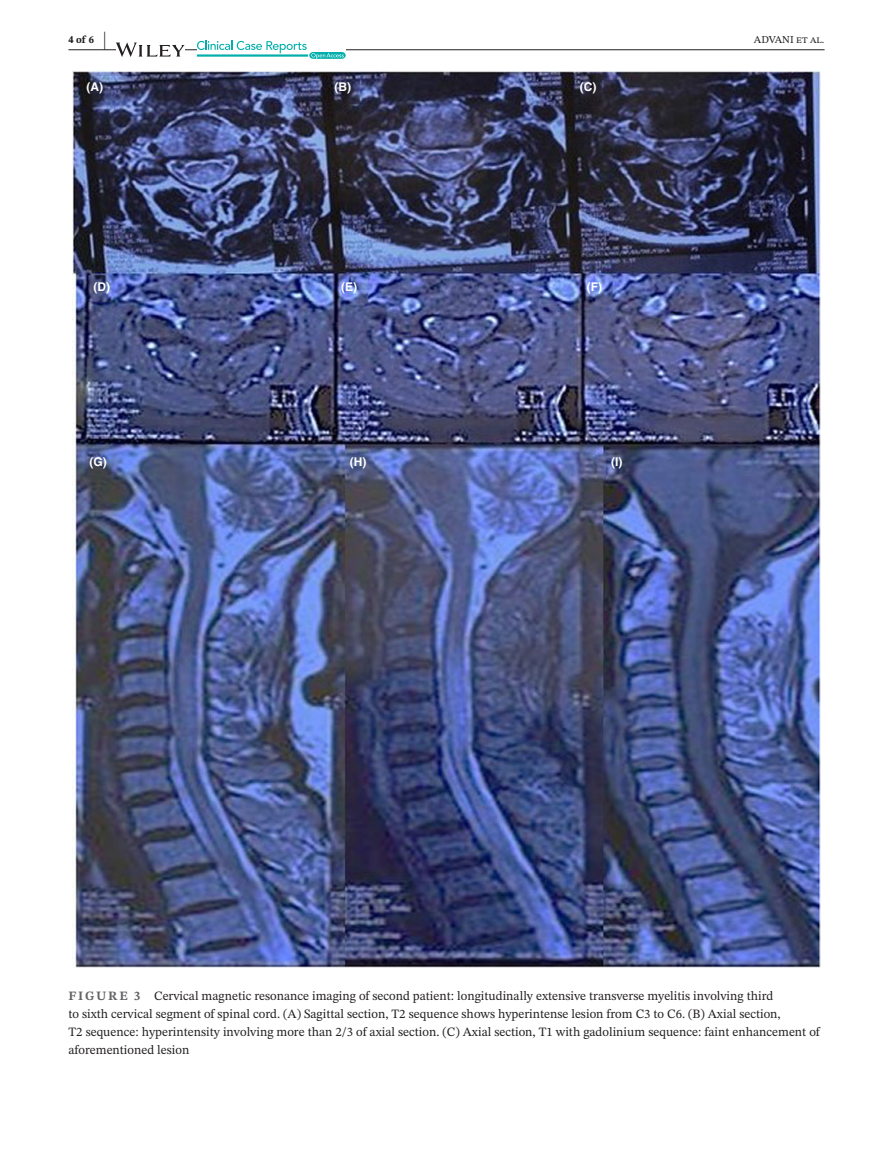
<style>
.page{position:relative;width:893px;height:1174px;background:#fff}
.page>*{position:absolute;margin:0;border:0;box-sizing:border-box;transform-origin:0 0}
.t1{font:12.75px/18px "STIX Two Text";color:#231f20}
.t2{font:700 12px "Helvetica";color:#fff}
.t3{font:10.5px "STIX Two Text";color:#231f20}
.t4{font:700 10.5px "STIX Two Text";color:#231f20}
.s1{font-size:21px}
.s2{font-weight:700;color:#636366}
</style>
<div class="page">
<hr style="left:68px;top:49px;width:756px;height:1px;background:#231f20">
<svg style="left:116px;top:43px;width:69px;height:14px"></svg>
<svg style="left:197px;top:41px;width:149px;height:18px"></svg>
<img style="left:72px;top:70px;width:749px;height:897px">
<p class="t4" style="left:68px;top:32px;width:39px">4 of 6 <span class="s1">|</span></p>
<p class="t3" style="left:754px;top:32px;width:72px">ADVANI et al.</p>
<p class="t2" style="left:87px;top:79px;width:18px">(A)</p>
<p class="t2" style="left:334px;top:79px;width:18px">(B)</p>
<p class="t2" style="left:580px;top:79px;width:18px">(C)</p>
<p class="t2" style="left:93px;top:279px;width:18px">(D)</p>
<p class="t2" style="left:341px;top:279px;width:17px">(E)</p>
<p class="t2" style="left:587px;top:279px;width:17px">(F)</p>
<p class="t2" style="left:90px;top:454px;width:19px">(G)</p>
<p class="t2" style="left:350px;top:454px;width:18px">(H)</p>
<p class="t2" style="left:611px;top:454px;width:13px">(I)</p>
<p class="t1" style="left:68px;top:986px;width:753px"><span class="s2">FIGURE 3</span> Cervical magnetic resonance imaging of second patient: longitudinally extensive transverse myelitis involving third<br>to sixth cervical segment of spinal cord. (A) Sagittal section, T2 sequence shows hyperintense lesion from C3 to C6. (B) Axial section,<br>T2 sequence: hyperintensity involving more than 2/3 of axial section. (C) Axial section, T1 with gadolinium sequence: faint enhancement of aforementioned lesion</p>
</div>
